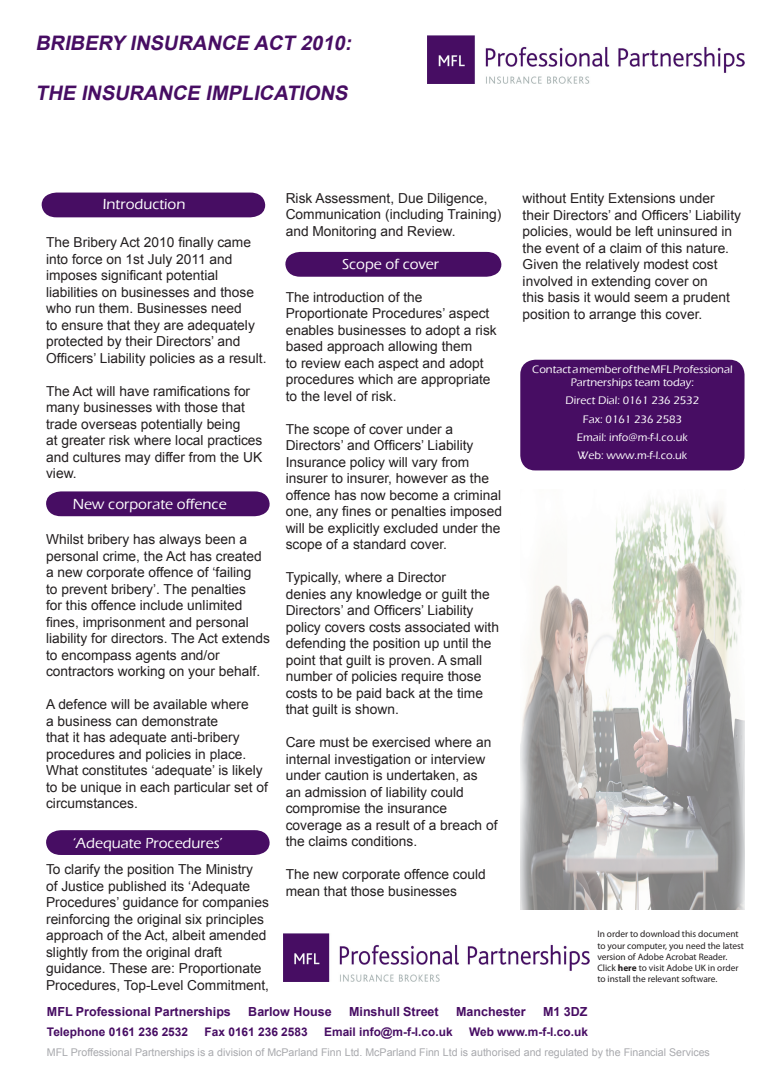
<style>
.page{position:relative;width:780px;height:1088px;background:#fff}
.page>*{position:absolute;margin:0;border:0;box-sizing:border-box;transform-origin:0 0}
.t1{font:italic 700 20px "Arial";color:#470d63}
.t2{font:500 15px "Eras ITC";color:#fff}
.t3{font:13.75px/16.5px "Arial";color:#231f20}
.t4{font:700 12.5px "Arial";color:#470d63}
.t5{font:700 11.88px "Arial";color:#470d63}
.t6{font:500 11.25px/18.2px "Eras ITC";color:#fff;text-align:center}
.t7{font:10.62px "Arial";color:#a8a9ad}
.t8{font:9.38px/11.2px "Myriad Pro";color:#231f20}
.s1{font-weight:700}
</style>
<div class="page">
<div style="left:520px;top:360px;width:224px;height:110px;background:#470d63;border-radius:15px"></div>
<div style="left:42px;top:193px;width:223px;height:24px;background:#470d63"></div>
<div style="left:46px;top:491px;width:223px;height:25px;background:#470d63"></div>
<img style="left:520px;top:500px;width:224px;height:409px">
<img style="left:283px;top:934px;width:306px;height:47px">
<div style="left:46px;top:830px;width:223px;height:25px;background:#470d63"></div>
<svg style="left:285px;top:252px;width:216px;height:25px;background:#4e1669"></svg>
<img style="left:427px;top:35px;width:317px;height:48px">
<h1 class="t1" style="left:35px;top:30px;width:322px">BRIBERY INSURANCE ACT 2010:</h1>
<h1 class="t1" style="left:35px;top:80px;width:318px">THE INSURANCE IMPLICATIONS</h1>
<p class="t2" style="left:103px;top:196px;width:84px">Introduction</p>
<p class="t3" style="left:46px;top:234px;width:222px">The Bribery Act 2010 finally came into force on 1st July 2011 and imposes significant potential liabilities on businesses and those who run them. Businesses need<br>to ensure that they are adequately protected by their Directors’ and Officers’ Liability policies as a result.</p>
<p class="t3" style="left:46px;top:383px;width:218px">The Act will have ramifications for many businesses with those that trade overseas potentially being<br>at greater risk where local practices and cultures may differ from the UK view.</p>
<p class="t2" style="left:73px;top:495px;width:155px">New corporate offence</p>
<p class="t3" style="left:46px;top:531px;width:225px">Whilst bribery has always been a personal crime, the Act has created a new corporate offence of ‘failing<br>to prevent bribery’. The penalties<br>for this offence include unlimited fines, imprisonment and personal liability for directors. The Act extends to encompass agents and/or contractors working on your behalf.</p>
<p class="t3" style="left:46px;top:696px;width:223px">A defence will be available where<br>a business can demonstrate<br>that it has adequate anti-bribery procedures and policies in place.<br>What constitutes ‘adequate’ is likely to be unique in each particular set of circumstances.</p>
<p class="t2" style="left:73px;top:834px;width:152px">‘Adequate Procedures’</p>
<p class="t3" style="left:46px;top:861px;width:224px">To clarify the position The Ministry<br>of Justice published its ‘Adequate Procedures’ guidance for companies reinforcing the original six principles approach of the Act, albeit amended slightly from the original draft guidance. These are: Proportionate Procedures, Top-Level Commitment,</p>
<p class="t3" style="left:286px;top:190px;width:217px">Risk Assessment, Due Diligence,<br>Communication (including Training) and Monitoring and Review.</p>
<p class="t2" style="left:342px;top:256px;width:99px">Scope of cover</p>
<p class="t3" style="left:286px;top:289px;width:212px">The introduction of the<br>Proportionate Procedures’ aspect enables businesses to adopt a risk based approach allowing them<br>to review each aspect and adopt procedures which are appropriate to the level of risk.</p>
<p class="t3" style="left:286px;top:421px;width:218px">The scope of cover under a<br>Directors’ and Officers’ Liability<br>Insurance policy will vary from insurer to insurer, however as the offence has now become a criminal one, any fines or penalties imposed will be explicitly excluded under the scope of a standard cover.</p>
<p class="t3" style="left:286px;top:569px;width:215px">Typically, where a Director<br>denies any knowledge or guilt the<br>Directors’ and Officers’ Liability policy covers costs associated with defending the position up until the point that guilt is proven. A small number of policies require those costs to be paid back at the time that guilt is shown.</p>
<p class="t3" style="left:286px;top:734px;width:213px">Care must be exercised where an internal investigation or interview under caution is undertaken, as<br>an admission of liability could compromise the insurance coverage as a result of a breach of the claims conditions.</p>
<p class="t3" style="left:286px;top:866px;width:202px">The new corporate offence could mean that those businesses</p>
<p class="t3" style="left:522px;top:190px;width:220px">without Entity Extensions under their Directors’ and Officers’ Liability policies, would be left uninsured in the event of a claim of this nature.<br>Given the relatively modest cost involved in extending cover on<br>this basis it would seem a prudent position to arrange this cover.</p>
<p class="t6" style="left:532px;top:362px;width:202px;line-height:13.5px">Contact a member of the MFL Professional<br>Partnerships team today:</p>
<p class="t6" style="left:565px;top:392px;width:135px">Direct Dial: 0161 236 2532<br>Fax: 0161 236 2583<br>Email: info@m-f-l.co.uk<br>Web: www.m-f-l.co.uk</p>
<p class="t8" style="left:597px;top:928px;width:148px">In order to download this document to your computer, you need the latest version of Adobe Acrobat Reader.<br>Click <span class="s1">here</span> to visit Adobe UK in order to install the relevant software.</p>
<p class="t4" style="left:47px;top:1004px;width:185px">MFL Professional Partnerships</p>
<p class="t4" style="left:248px;top:1004px;width:85px">Barlow House</p>
<p class="t4" style="left:349px;top:1004px;width:91px">Minshull Street</p>
<p class="t4" style="left:456px;top:1004px;width:71px">Manchester</p>
<p class="t4" style="left:543px;top:1004px;width:46px">M1 3DZ</p>
<p class="t5" style="left:47px;top:1023px;width:143px">Telephone 0161 236 2532</p>
<p class="t5" style="left:204px;top:1023px;width:104px">Fax 0161 236 2583</p>
<p class="t5" style="left:324px;top:1023px;width:130px">Email info@m-f-l.co.uk</p>
<p class="t5" style="left:469px;top:1023px;width:120px">Web www.m-f-l.co.uk</p>
<p class="t7" style="left:47px;top:1045px;width:664px">MFL Proffessional Partnerships is a division of McParland Finn Ltd. McParland Finn Ltd is authorised and regulated by the Financial Services</p>
</div>
